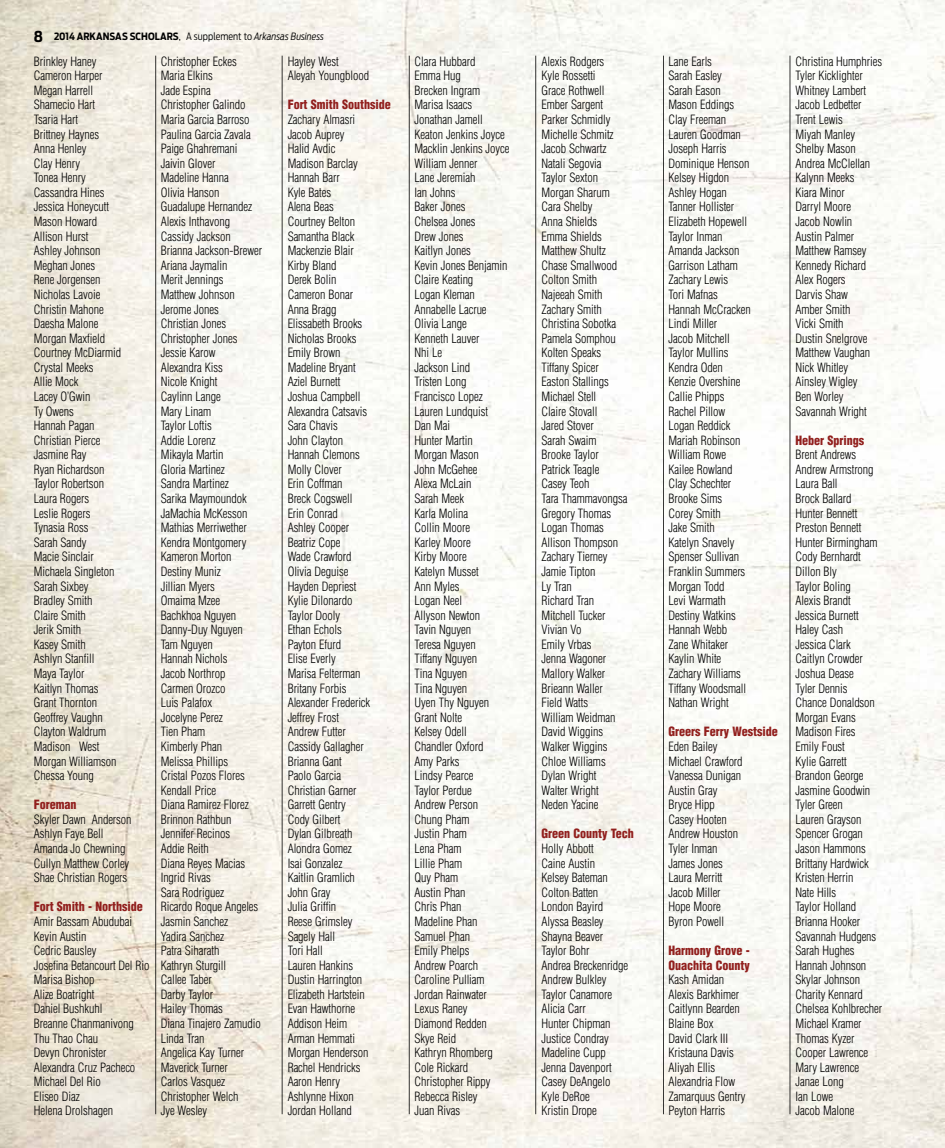
<style>
.page{position:relative;width:945px;height:1148px;background:#fff}
.page>*{position:absolute;margin:0;border:0;box-sizing:border-box;transform-origin:0 0}
.t1{font:300 condensed 12.5px/14.6px "Helvetica";letter-spacing:-.005em;color:#000}
.t2{font:900 condensed 12.5px/14.6px "Helvetica";letter-spacing:-.005em;color:#911f1d}
.t3{font:700 10px "Antenna Cond";color:#000}
.s1{font-size:15px}
.s2{font-weight:300}
.s3{font-weight:300;font-style:italic}
</style>
<div class="page">
<img style="left:0;top:0;width:945px;height:1148px">
<hr style="left:155px;top:56px;width:1px;height:1058px;background:#000">
<hr style="left:409px;top:56px;width:1px;height:1058px;background:#000">
<hr style="left:663px;top:56px;width:1px;height:1058px;background:#000">
<hr style="left:282px;top:56px;width:1px;height:1058px;background:#000">
<hr style="left:536px;top:56px;width:1px;height:1058px;background:#000">
<hr style="left:790px;top:56px;width:1px;height:1058px;background:#000">
<p class="t3" style="left:34px;top:30px;width:292px"><span class="s1">8</span> 2014 ARKANSAS SCHOLARS<span class="s2">, A supplement to</span> <span class="s3">Arkansas Business</span></p>
<p class="t1" style="left:34px;top:54px;width:89px">Brinkley Haney<br>Cameron Harper<br>Megan Harrell<br>Shamecio Hart<br>Tsaria Hart<br>Brittney Haynes<br>Anna Henley<br>Clay Henry<br>Tonea Henry<br>Cassandra Hines<br>Jessica Honeycutt<br>Mason Howard<br>Allison Hurst<br>Ashley Johnson<br>Meghan Jones<br>Rene Jorgensen<br>Nicholas Lavoie<br>Christin Mahone<br>Daesha Malone<br>Morgan Maxfield<br>Courtney McDiarmid<br>Crystal Meeks<br>Allie Mock<br>Lacey O’Gwin<br>Ty Owens<br>Hannah Pagan<br>Christian Pierce<br>Jasmine Ray<br>Ryan Richardson<br>Taylor Robertson<br>Laura Rogers<br>Leslie Rogers<br>Tynasia Ross<br>Sarah Sandy<br>Macie Sinclair<br>Michaela Singleton<br>Sarah Sixbey<br>Bradley Smith<br>Claire Smith<br>Jerik Smith<br>Kasey Smith<br>Ashlyn Stanfill<br>Maya Taylor<br>Kaitlyn Thomas<br>Grant Thornton<br>Geoffrey Vaughn<br>Clayton Waldrum<br>Madison West<br>Morgan Williamson<br>Chessa Young</p>
<p class="t2" style="left:34px;top:797px;width:44px">Foreman</p>
<p class="t1" style="left:34px;top:812px;width:99px">Skyler Dawn Anderson<br>Ashlyn Faye Bell<br>Amanda Jo Chewning<br>Cullyn Matthew Corley<br>Shae Christian Rogers</p>
<p class="t2" style="left:34px;top:899px;width:111px">Fort Smith - Northside</p>
<p class="t1" style="left:34px;top:914px;width:117px">Amir Bassam Abudubai<br>Kevin Austin<br>Cedric Bausley<br>Josefina Betancourt Del Rio<br>Marisa Bishop<br>Alize Boatright<br>Daniel Bushkuhl<br>Breanne Chanmanivong<br>Thu Thao Chau<br>Devyn Chronister<br>Alexandra Cruz Pacheco<br>Michael Del Rio<br>Eliseo Diaz<br>Helena Drolshagen</p>
<p class="t1" style="left:161px;top:54px;width:103px">Christopher Eckes<br>Maria Elkins<br>Jade Espina<br>Christopher Galindo<br>Maria Garcia Barroso<br>Paulina Garcia Zavala<br>Paige Ghahremani<br>Jaivin Glover<br>Madeline Hanna<br>Olivia Hanson<br>Guadalupe Hernandez<br>Alexis I nthavong<br>Cassidy Jackson<br>Brianna Jackson-Brewer<br>Ariana Jaymalin<br>Merit Jennings<br>Matthew Johnson<br>Jerome Jones<br>Christian Jones<br>Christopher Jones<br>Jessie Karow<br>Alexandra Kiss<br>Nicole Knight<br>Caylinn Lange<br>Mary Linam<br>Taylor Loftis<br>Addie Lorenz<br>Mikayla Martin<br>Gloria Martinez<br>Sandra Martinez<br>Sarika Maymoundok<br>JaMachia McKesson<br>Mathias Merriwether<br>Kendra Montgomery<br>Kameron Morton<br>Destiny Muniz<br>Jillian Myers<br>Omaima Mzee<br>Bachkhoa Nguyen<br>Danny-Duy Nguyen<br>Tam Nguyen<br>Hannah Nichols<br>Jacob Northrop<br>Carmen Orozco<br>Luis Palafox<br>Jocelyne Perez<br>Tien Pham<br>Kimberly Phan<br>Melissa Phillips<br>Cristal Pozos Flores<br>Kendall Price<br>Diana Ramirez Florez<br>Brinnon Rathbun<br>Jennifer Recinos<br>Addie Reith<br>Diana Reyes Macias<br>I ngrid Rivas<br>Sara Rodriguez<br>Ricardo Roque Angeles<br>Jasmin Sanchez<br>Yadira Sanchez<br>Patra Siharath<br>Kathryn Sturgill<br>Callee Taber<br>Darby Taylor<br>Hailey Thomas<br>Diana Tinajero Zamudio<br>Linda Tran<br>Angelica Kay Turner<br>Maverick Turner<br>Carlos Vasquez<br>Christopher Welch<br>Jye Wesley</p>
<p class="t1" style="left:288px;top:54px;width:83px">Hayley West<br>Aleyah Youngblood</p>
<p class="t2" style="left:288px;top:97px;width:105px">Fort Smith Southside</p>
<p class="t1" style="left:288px;top:112px;width:84px">Zachary Almasri<br>Jacob Auprey<br>Halid Avdic<br>Madison Barclay<br>Hannah Barr<br>Kyle Bates<br>Alena Beas<br>Courtney Belton<br>Samantha Black<br>Mackenzie Blair<br>Kirby Bland<br>Derek Bolin<br>Cameron Bonar<br>Anna Bragg<br>Elissabeth Brooks<br>Nicholas Brooks<br>Emily Brown<br>Madeline Bryant<br>Aziel Burnett<br>Joshua Campbell<br>Alexandra Catsavis<br>Sara Chavis<br>John Clayton<br>Hannah Clemons<br>Molly Clover<br>Erin Coffman<br>Breck Cogswell<br>Erin Conrad<br>Ashley Cooper<br>Beatriz Cope<br>Wade Crawford<br>Olivia Deguise<br>Hayden Depriest<br>Kylie Dilonardo<br>Taylor Dooly<br>Ethan Echols<br>Payton Efurd<br>Elise Everly<br>Marisa Felterman<br>Britany Forbis<br>Alexander Frederick<br>Jeffrey Frost<br>Andrew Futter<br>Cassidy Gallagher<br>Brianna Gant<br>Paolo Garcia<br>Christian Garner<br>Garrett Gentry<br>Cody Gilbert<br>Dylan Gilbreath<br>Alondra Gomez<br>Isai Gonzalez<br>Kaitlin Gramlich<br>John Gray<br>Julia Griffin<br>Reese Grimsley<br>Sagely Hall<br>Tori Hall<br>Lauren Hankins<br>Dustin Harrington<br>Elizabeth Hartstein<br>Evan Hawthorne<br>Addison Heim<br>Arman Hemmati<br>Morgan Henderson<br>Rachel Hendricks<br>Aaron Henry<br>Ashlynne Hixon<br>Jordan Holland</p>
<p class="t1" style="left:415px;top:54px;width:96px">Clara Hubbard<br>Emma Hug<br>Brecken I ngram<br>Marisa I saacs<br>Jonathan Jamell<br>Keaton Jenkins Joyce<br>Macklin Jenkins Joyce<br>William Jenner<br>Lane Jeremiah<br>Ian Johns<br>Baker Jones<br>Chelsea Jones<br>Drew Jones<br>Kaitlyn Jones<br>Kevin Jones Benjamin<br>Claire Keating<br>Logan Kleman<br>Annabelle Lacrue<br>Olivia Lange<br>Kenneth Lauver<br>Nhi Le<br>Jackson Lind<br>Tristen Long<br>Francisco Lopez<br>Lauren Lundquist<br>Dan Mai<br>Hunter Martin<br>Morgan Mason<br>John McGehee<br>Alexa McLain<br>Sarah Meek<br>Karla Molina<br>Collin Moore<br>Karley Moore<br>Kirby Moore<br>Katelyn Musset<br>Ann Myles<br>Logan Neel<br>Allyson Newton<br>Tavin Nguyen<br>Teresa Nguyen<br>Tiffany Nguyen<br>Tina Nguyen<br>Tina Nguyen<br>Uyen Thy Nguyen<br>Grant Nolte<br>Kelsey Odell<br>Chandler Oxford<br>Amy Parks<br>Lindsy Pearce<br>Taylor Perdue<br>Andrew Person<br>Chung Pham<br>Justin Pham<br>Lena Pham<br>Lillie Pham<br>Quy Pham<br>Austin Phan<br>Chris Phan<br>Madeline Phan<br>Samuel Phan<br>Emily Phelps<br>Andrew Poarch<br>Caroline Pulliam<br>Jordan Rainwater<br>Lexus Raney<br>Diamond Redden<br>Skye Reid<br>Kathryn Rhomberg<br>Cole Rickard<br>Christopher Rippy<br>Rebecca Risley<br>Juan Rivas</p>
<p class="t1" style="left:542px;top:54px;width:87px">Alexis Rodgers<br>Kyle Rossetti<br>Grace Rothwell<br>Ember Sargent<br>Parker Schmidly<br>Michelle Schmitz<br>Jacob Schwartz<br>Natali Segovia<br>Taylor Sexton<br>Morgan Sharum<br>Cara Shelby<br>Anna Shields<br>Emma Shields<br>Matthew Shultz<br>Chase Smallwood<br>Colton Smith<br>Najeeah Smith<br>Zachary Smith<br>Christina Sobotka<br>Pamela Somphou<br>Kolten Speaks<br>Tiffany Spicer<br>Easton Stallings<br>Michael Stell<br>Claire Stovall<br>Jared Stover<br>Sarah Swaim<br>Brooke Taylor<br>Patrick Teagle<br>Casey Teoh<br>Tara Thammavongsa<br>Gregory Thomas<br>Logan Thomas<br>Allison Thompson<br>Zachary Tierney<br>Jamie Tipton<br>Ly Tran<br>Richard Tran<br>Mitchell Tucker<br>Vivian Vo<br>Emily Vrbas<br>Jenna Wagoner<br>Mallory Walker<br>Brieann Waller<br>Field Watts<br>William Weidman<br>David Wiggins<br>Walker Wiggins<br>Chloe Williams<br>Dylan Wright<br>Walter Wright<br>Neden Yacine</p>
<p class="t2" style="left:542px;top:826px;width:94px">Green County Tech</p>
<p class="t1" style="left:542px;top:841px;width:88px">Holly Abbott<br>Caine Austin<br>Kelsey Bateman<br>Colton Batten<br>London Bayird<br>Alyssa Beasley<br>Shayna Beaver<br>Taylor Bohr<br>Andrea Breckenridge<br>Andrew Bulkley<br>Taylor Canamore<br>Alicia Carr<br>Hunter Chipman<br>Justice Condray<br>Madeline Cupp<br>Jenna Davenport<br>Casey DeAngelo<br>Kyle DeRoe<br>Kristin Drope</p>
<p class="t1" style="left:669px;top:54px;width:84px">Lane Earls<br>Sarah Easley<br>Sarah Eason<br>Mason Eddings<br>Clay Freeman<br>Lauren Goodman<br>Joseph Harris<br>Dominique Henson<br>Kelsey Higdon<br>Ashley Hogan<br>Tanner Hollister<br>Elizabeth Hopewell<br>Taylor I nman<br>Amanda Jackson<br>Garrison Latham<br>Zachary Lewis<br>Tori Mafnas<br>Hannah McCracken<br>Lindi Miller<br>Jacob Mitchell<br>Taylor Mullins<br>Kendra Oden<br>Kenzie Overshine<br>Callie Phipps<br>Rachel Pillow<br>Logan Reddick<br>Mariah Robinson<br>William Rowe<br>Kailee Rowland<br>Clay Schechter<br>Brooke Sims<br>Corey Smith<br>Jake Smith<br>Katelyn Snavely<br>Spenser Sullivan<br>Franklin Summers<br>Morgan Todd<br>Levi Warmath<br>Destiny Watkins<br>Hannah Webb<br>Zane Whitaker<br>Kaylin White<br>Zachary Williams<br>Tiffany Woodsmall<br>Nathan Wright</p>
<p class="t2" style="left:669px;top:724px;width:111px">Greers Ferry Westside</p>
<p class="t1" style="left:669px;top:739px;width:76px">Eden Bailey<br>Michael Crawford<br>Vanessa Dunigan<br>Austin Gray<br>Bryce Hipp<br>Casey Hooten<br>Andrew Houston<br>Tyler I nman<br>James Jones<br>Laura Merritt<br>Jacob Miller<br>Hope Moore<br>Byron Powell</p>
<p class="t2" style="left:669px;top:943px;width:83px">Harmony Grove -<br>Ouachita County</p>
<p class="t1" style="left:669px;top:972px;width:79px">Kash Amidan<br>Alexis Barkhimer<br>Caitlynn Bearden<br>Blaine Box<br>David Clark III<br>Kristauna Davis<br>Aliyah Ellis<br>Alexandria Flow<br>Zamarquus Gentry<br>Peyton Harris</p>
<p class="t1" style="left:796px;top:54px;width:88px">Christina Humphries<br>Tyler Kicklighter<br>Whitney Lambert<br>Jacob Ledbetter<br>Trent Lewis<br>Miyah Manley<br>Shelby Mason<br>Andrea McClellan<br>Kalynn Meeks<br>Kiara Minor<br>Darryl Moore<br>Jacob Nowlin<br>Austin Palmer<br>Matthew Ramsey<br>Kennedy Richard<br>Alex Rogers<br>Darvis Shaw<br>Amber Smith<br>Vicki Smith<br>Dustin Snelgrove<br>Matthew Vaughan<br>Nick Whitley<br>Ainsley Wigley<br>Ben Worley<br>Savannah Wright</p>
<p class="t2" style="left:796px;top:433px;width:70px">Heber Springs</p>
<p class="t1" style="left:796px;top:447px;width:88px">Brent Andrews<br>Andrew Armstrong<br>Laura Ball<br>Brock Ballard<br>Hunter Bennett<br>Preston Bennett<br>Hunter Birmingham<br>Cody Bernhardt<br>Dillon Bly<br>Taylor Boling<br>Alexis Brandt<br>Jessica Burnett<br>Haley Cash<br>Jessica Clark<br>Caitlyn Crowder<br>Joshua Dease<br>Tyler Dennis<br>Chance Donaldson<br>Morgan Evans<br>Madison Fires<br>Emily Foust<br>Kylie Garrett<br>Brandon George<br>Jasmine Goodwin<br>Tyler Green<br>Lauren Grayson<br>Spencer Grogan<br>Jason Hammons<br>Brittany Hardwick<br>Kristen Herrin<br>Nate Hills<br>Taylor Holland<br>Brianna Hooker<br>Savannah Hudgens<br>Sarah Hughes<br>Hannah Johnson<br>Skylar Johnson<br>Charity Kennard<br>Chelsea Kohlbrecher<br>Michael Kramer<br>Thomas Kyzer<br>Cooper Lawrence<br>Mary Lawrence<br>Janae Long<br>Ian Lowe<br>Jacob Malone</p>
</div>
